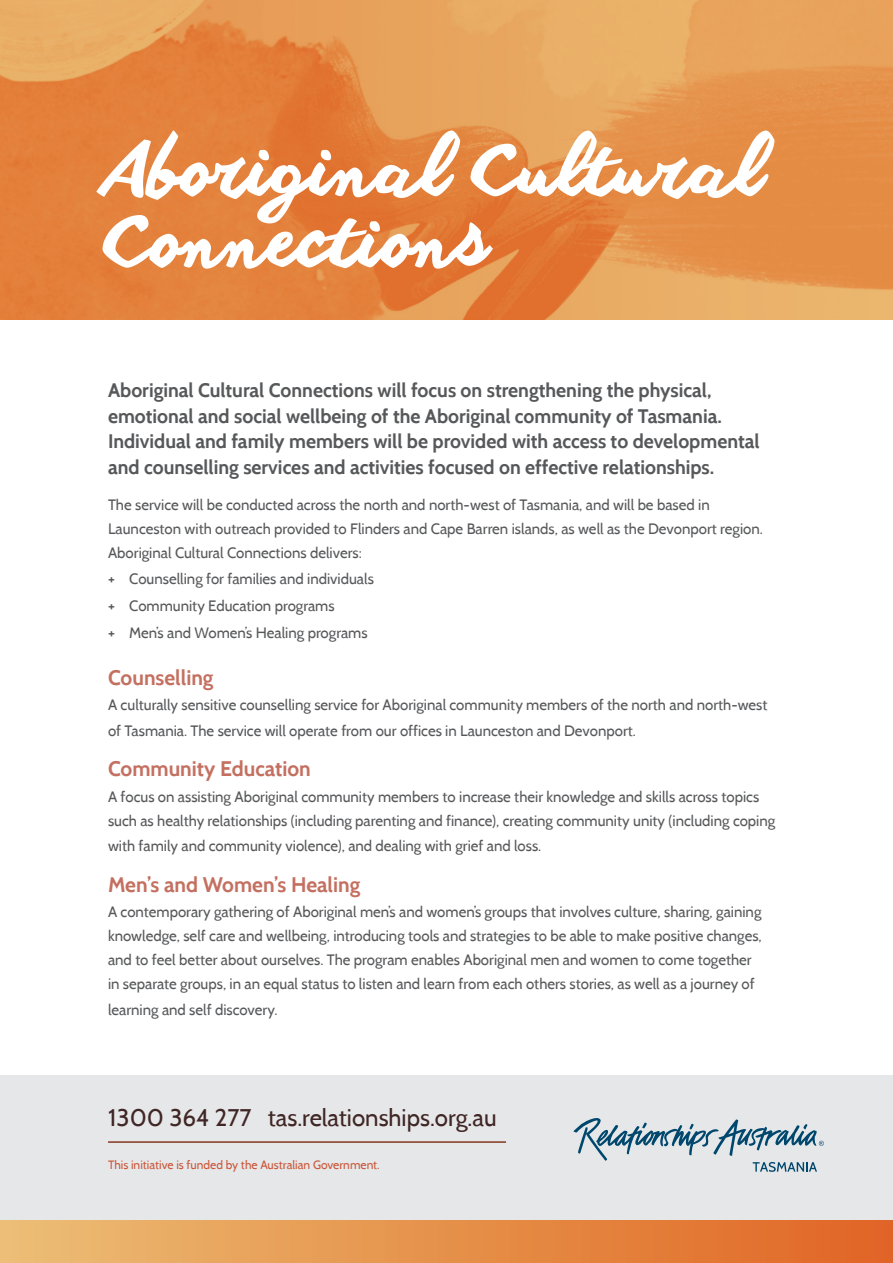
<style>
.page{position:relative;width:893px;height:1263px;background:#fff}
.page>*{position:absolute;margin:0;border:0;box-sizing:border-box;transform-origin:0 0}
.t1{font:71.4px/71.4px "anothershabby";color:#fff}
.t2{font:24px "Cabin";color:#402625}
.t3{font:700 21px "Cabin";color:#c47061}
.t4{font:700 19.5px/25.5px "Cabin";color:#57585a}
.t5{font:15px/24px "Cabin";color:#57585a}
.t6{font:12px "Cabin";color:#ca573a}
.s1{font-weight:700}
</style>
<div class="page">
<div style="left:0;top:1076px;width:893px;height:187px;background:#e6e7e9"></div>
<svg style="left:573px;top:1118px;width:251px;height:54px"></svg>
<img style="left:0;top:0;width:893px;height:320px">
<div style="left:0;top:1221px;width:893px;height:42px;background:linear-gradient(to right,#ecbe74,#e06423)"></div>
<hr style="left:108px;top:1141px;width:398px;height:2px;background:#863621">
<h1 class="t1" style="left:103px;top:135px;width:663px">Aboriginal Cultural<br>Connections</h1>
<p class="t4" style="left:108px;top:377px;width:653px">Aboriginal Cultural Connections will focus on strengthening the physical, emotional and social wellbeing of the Aboriginal community of Tasmania.<br>Individual and family members will be provided with access to developmental and counselling services and activities focused on effective relationships.</p>
<p class="t5" style="left:108px;top:493px;width:656px">The service will be conducted across the north and north-west of Tasmania, and will be based in<br>Launceston with outreach provided to Flinders and Cape Barren islands, as well as the Devonport region.<br>Aboriginal Cultural Connections delivers:</p>
<p class="t5" style="left:108px;top:566px;width:267px;line-height:26.1px"><span class="s1">+</span> Counselling for families and individuals <span class="s1">+</span> Community Education programs</p>
<p class="t5" style="left:108px;top:621px;width:261px"><span class="s1">+</span> Men’s and Women’s Healing programs</p>
<h3 class="t3" style="left:108px;top:665px;width:107px">Counselling</h3>
<p class="t5" style="left:108px;top:692px;width:661px;line-height:25.5px">A culturally sensitive counselling service for Aboriginal community members of the north and north-west of Tasmania. The service will operate from our offices in Launceston and Devonport.</p>
<h3 class="t3" style="left:108px;top:756px;width:204px">Community Education</h3>
<p class="t5" style="left:108px;top:784px;width:669px">A focus on assisting Aboriginal community members to increase their knowledge and skills across topics such as healthy relationships (including parenting and finance), creating community unity (including coping</p>
<p class="t5" style="left:108px;top:834px;width:435px">with family and community violence), and dealing with grief and loss.</p>
<h3 class="t3" style="left:108px;top:872px;width:254px">Men’s and Women’s Healing</h3>
<p class="t5" style="left:108px;top:900px;width:655px">A contemporary gathering of Aboriginal men’s and women’s groups that involves culture, sharing, gaining knowledge, self care and wellbeing, introducing tools and strategies to be able to make positive changes, and to feel better about ourselves. The program enables Aboriginal men and women to come together in separate groups, in an equal status to listen and learn from each others stories, as well as a journey of</p>
<p class="t5" style="left:108px;top:997px;width:171px">learning and self discovery.</p>
<h2 class="t2" style="left:108px;top:1103px;width:390px">1300 364 277 tas.relationships.org.au</h2>
<p class="t6" style="left:108px;top:1157px;width:273px">This initiative is funded by the Australian Government.</p>
</div>
